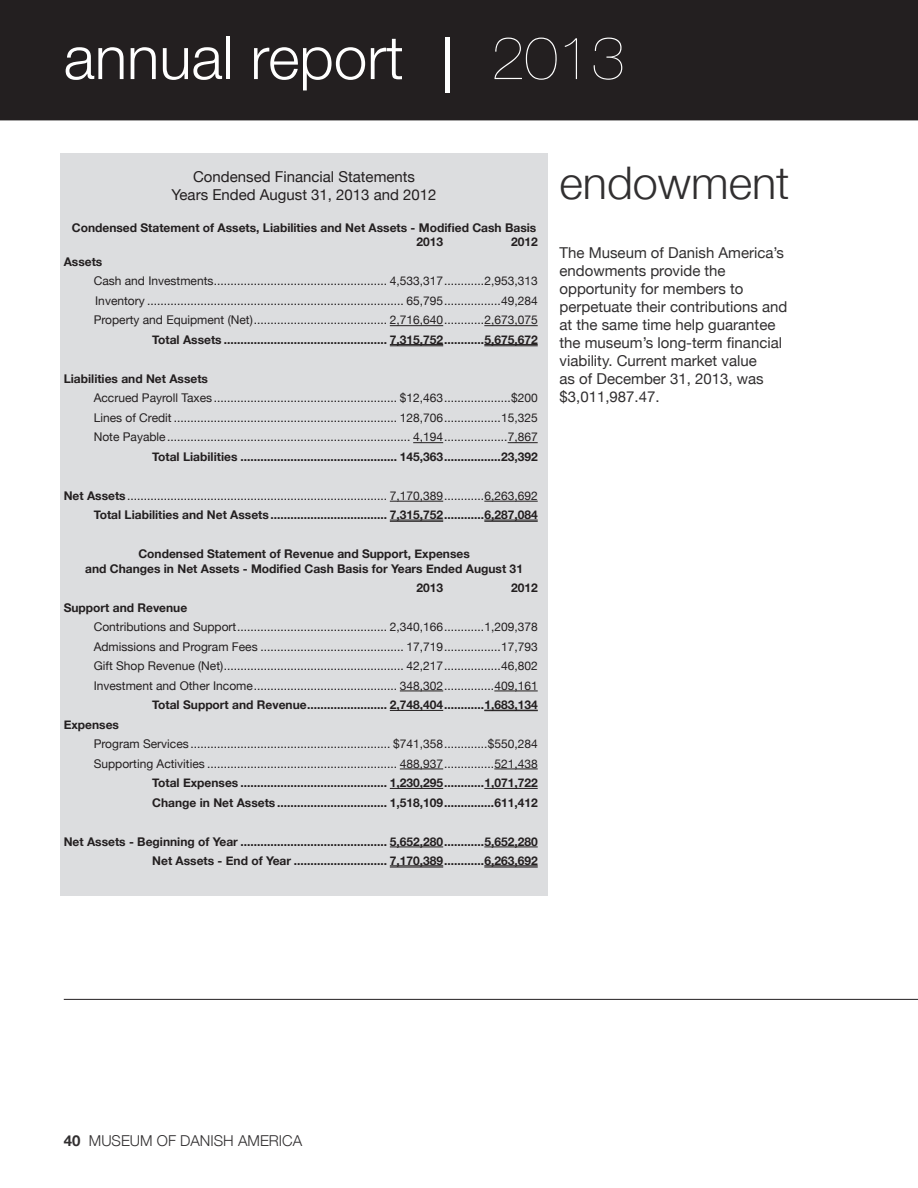
<style>
.page{position:relative;width:918px;height:1188px;background:#fff}
.page>*{position:absolute;margin:0;border:0;box-sizing:border-box;transform-origin:0 0}
.t1{font:300 60px "Helvetica Neue";color:#fff}
.t2{font:300 45px "Helvetica Neue";color:#312f30}
.t3{font:15px/18px "Helvetica Neue";color:#312f30}
.t4{font:15px/18px "Helvetica Neue";color:#231f20;text-align:center}
.t5{font:300 15px "Helvetica Neue";color:#312f30}
.t6{font:700 15px "Helvetica Neue";color:#312f30}
.t7{font:12px/19.5px "Helvetica Neue";color:#231f20}
.t8{font:700 12px/19.5px "Helvetica Neue";color:#231f20}
.s1{font-weight:400;font-size:54px}
.s2{font-weight:200}
.s3{font-weight:700}
</style>
<div class="page">
<hr style="left:64px;top:999px;width:854px;height:1px;background:#231f20">
<div style="left:60px;top:154px;width:488px;height:742px;background:#dcdddf"></div>
<div style="left:0;top:0;width:918px;height:120px;background:#231f20"></div>
<hr style="left:390px;top:325px;width:53px;height:1px;background:#231f20">
<hr style="left:484px;top:325px;width:54px;height:1px;background:#231f20">
<hr style="left:390px;top:344px;width:53px;height:1px;background:#231f20">
<hr style="left:390px;top:346px;width:53px;height:1px;background:#231f20">
<hr style="left:484px;top:344px;width:54px;height:1px;background:#231f20">
<hr style="left:484px;top:346px;width:54px;height:1px;background:#231f20">
<hr style="left:413px;top:442px;width:30px;height:1px;background:#231f20">
<hr style="left:508px;top:442px;width:30px;height:1px;background:#231f20">
<hr style="left:390px;top:501px;width:53px;height:1px;background:#231f20">
<hr style="left:484px;top:501px;width:54px;height:1px;background:#231f20">
<hr style="left:390px;top:520px;width:53px;height:1px;background:#231f20">
<hr style="left:390px;top:521px;width:53px;height:1px;background:#231f20">
<hr style="left:484px;top:520px;width:54px;height:1px;background:#231f20">
<hr style="left:484px;top:521px;width:54px;height:1px;background:#231f20">
<hr style="left:400px;top:691px;width:43px;height:1px;background:#231f20">
<hr style="left:494px;top:691px;width:44px;height:1px;background:#231f20">
<hr style="left:390px;top:710px;width:53px;height:1px;background:#231f20">
<hr style="left:484px;top:710px;width:54px;height:1px;background:#231f20">
<hr style="left:400px;top:769px;width:43px;height:1px;background:#231f20">
<hr style="left:494px;top:769px;width:44px;height:1px;background:#231f20">
<hr style="left:390px;top:788px;width:53px;height:1px;background:#231f20">
<hr style="left:484px;top:788px;width:54px;height:1px;background:#231f20">
<hr style="left:390px;top:847px;width:53px;height:1px;background:#231f20">
<hr style="left:484px;top:847px;width:54px;height:1px;background:#231f20">
<hr style="left:390px;top:866px;width:53px;height:1px;background:#231f20">
<hr style="left:390px;top:867px;width:53px;height:1px;background:#231f20">
<hr style="left:484px;top:866px;width:54px;height:1px;background:#231f20">
<hr style="left:484px;top:867px;width:54px;height:1px;background:#231f20">
<h1 class="t1" style="left:64px;top:9px;width:562px">annual report <span class="s1">│</span> <span class="s2">2013</span></h1>
<p class="t4" style="left:172px;top:168px;width:267px">Condensed Financial Statements<br>Years Ended August 31, 2013 and 2012</p>
<p class="t8" style="left:417px;top:221px;width:121px;line-height:14.4px;text-indent:-345px">Condensed Statement of Assets, Liabilities and Net Assets - Modified Cash Basis<br>2013</p>
<p class="t8" style="left:511px;top:233px;width:28px">2012</p>
<p class="t8" style="left:64px;top:252px;width:40px">Assets</p>
<p class="t7" style="left:64px;top:272px;width:21px">C</p>
<p class="t7" style="left:102px;top:272px;width:437px">ash and Investments.................................................... 4,533,317............2,953,313</p>
<p class="t7" style="left:64px;top:292px;width:18px">I</p>
<p class="t7" style="left:98px;top:292px;width:441px">nventory ............................................................................. 65,795.................49,284</p>
<p class="t7" style="left:64px;top:311px;width:20px">P</p>
<p class="t7" style="left:101px;top:311px;width:438px">roperty and Equipment (Net)........................................ 2,716,640............2,673,075</p>
<p class="t8" style="left:152px;top:330px;width:387px">Total Assets ................................................. 7,315,752............5,675,672</p>
<p class="t8" style="left:64px;top:369px;width:146px">Liabilities and Net Assets</p>
<p class="t7" style="left:94px;top:389px;width:445px">Accrued Payroll Taxes ....................................................... $12,463....................$200<br>Lines of Credit ................................................................... 128,706.................15,325</p>
<p class="t7" style="left:64px;top:428px;width:20px">N</p>
<p class="t7" style="left:102px;top:428px;width:437px">ote Payable......................................................................... 4,194...................7,867</p>
<p class="t8" style="left:64px;top:447px;width:33px">T</p>
<p class="t8" style="left:158px;top:447px;width:381px">otal Liabilities ............................................... 145,363.................23,392</p>
<p class="t7" style="left:64px;top:487px;width:475px"><span class="s3">Net Assets</span>.............................................................................. 7,170,389............6,263,692<br><span class="s3">T</span></p>
<p class="t8" style="left:100px;top:506px;width:439px">otal Liabilities and Net Assets................................... 7,315,752............6,287,084</p>
<p class="t8" style="left:85px;top:547px;width:439px;line-height:14.2px;text-align:center">Condensed Statement of Revenue and Support, Expenses<br>and Changes in Net Assets - Modified Cash Basis for Years Ended August 31</p>
<p class="t8" style="left:417px;top:579px;width:28px">2013</p>
<p class="t8" style="left:511px;top:579px;width:28px">2012</p>
<p class="t8" style="left:64px;top:598px;width:125px">Support and Revenue</p>
<p class="t7" style="left:64px;top:618px;width:21px">C</p>
<p class="t7" style="left:94px;top:618px;width:445px;text-align:justify;text-indent:9px">ontributions and Support............................................. 2,340,166............1,209,378<br>Admissions and Program Fees ........................................... 17,719.................17,793<br>Gift Shop Revenue (Net)...................................................... 42,217.................46,802</p>
<p class="t7" style="left:64px;top:676px;width:18px">I</p>
<p class="t7" style="left:97px;top:676px;width:442px">nvestment and Other Income........................................... 348,302...............409,161</p>
<p class="t8" style="left:64px;top:696px;width:33px">T</p>
<p class="t8" style="left:158px;top:696px;width:381px">otal Support and Revenue........................ 2,748,404............1,683,134</p>
<p class="t8" style="left:64px;top:715px;width:57px">Expenses</p>
<p class="t7" style="left:64px;top:735px;width:20px">P</p>
<p class="t7" style="left:101px;top:735px;width:438px">rogram Services ............................................................ $741,358.............$550,284</p>
<p class="t7" style="left:64px;top:754px;width:20px">S</p>
<p class="t7" style="left:101px;top:754px;width:438px">upporting Activities ......................................................... 488,937...............521,438</p>
<p class="t8" style="left:64px;top:774px;width:33px">T</p>
<p class="t8" style="left:152px;top:774px;width:387px;text-align:center">otal Expenses ............................................ 1,230,295............1,071,722<br>Change in Net Assets ................................. 1,518,109...............611,412</p>
<p class="t8" style="left:64px;top:832px;width:475px">Net Assets - Beginning of Year ............................................ 5,652,280............5,652,280<br>N</p>
<p class="t8" style="left:161px;top:852px;width:378px">et Assets - End of Year ............................ 7,170,389............6,263,692</p>
<h2 class="t2" style="left:560px;top:147px;width:232px">endowment</h2>
<p class="t3" style="left:560px;top:244px;width:229px">The M useum of Danish America’s endowments provide the opportunity for members to perpetuate their contributions and at the same time help guarantee the museum’s long-term financial viability. Current market value<br>as of December 31, 2013, was $3,011,987.47.</p>
<p class="t6" style="left:64px;top:1129px;width:18px">40</p>
<p class="t5" style="left:89px;top:1128px;width:215px">Museum of Danish America</p>
</div>
